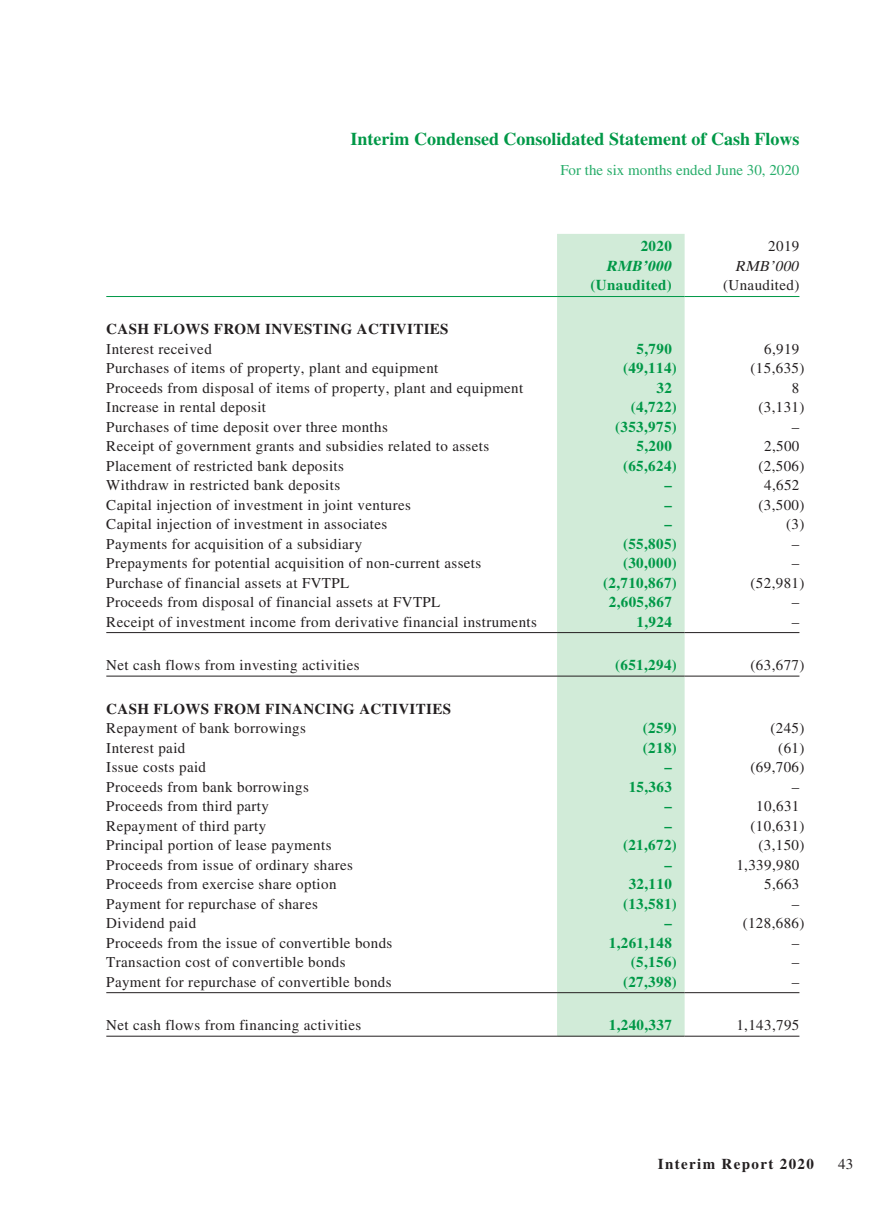
<style>
.page{position:relative;width:893px;height:1212px;background:#fff}
.page>*{position:absolute;margin:0;border:0;box-sizing:border-box;transform-origin:0 0}
.t1{font:700 18px "Times LT Std";color:#009847}
._50_Table_Body{font:15px "Times LT Std";letter-spacing:.025em;color:#231f20}
._50_Table_Body-2{font:700 15px "Times LT Std";letter-spacing:.025em;color:#009847}
._50_Table_Body-3{font:700 15px "Times LT Std";letter-spacing:.025em;color:#231f20}
.t2{font:15px "Times LT Std";color:#27ad6a}
._50_Table_Body-4{font:700 15px "Times LT Std";letter-spacing:.09em;color:#231f20}
._50_Table_Body-5{font:italic 700 15px "Times LT Std";color:#009847}
._50_Table_Body-6{font:italic 15px "Times LT Std";color:#231f20}
</style>
<div class="page">
<div style="left:557px;top:234px;width:128px;height:802px;background:#d1ebd8"></div>
<hr style="left:106px;top:296px;width:451px;height:1px;background:#009847">
<hr style="left:557px;top:296px;width:128px;height:1px;background:#009847">
<hr style="left:685px;top:296px;width:114px;height:1px;background:#009847">
<hr style="left:106px;top:632px;width:451px;height:1px;background:#231f20">
<hr style="left:557px;top:632px;width:128px;height:1px;background:#231f20">
<hr style="left:685px;top:632px;width:114px;height:1px;background:#231f20">
<hr style="left:106px;top:676px;width:451px;height:1px;background:#231f20">
<hr style="left:557px;top:676px;width:128px;height:1px;background:#231f20">
<hr style="left:685px;top:676px;width:114px;height:1px;background:#231f20">
<hr style="left:106px;top:992px;width:451px;height:1px;background:#231f20">
<hr style="left:557px;top:992px;width:128px;height:1px;background:#231f20">
<hr style="left:685px;top:992px;width:114px;height:1px;background:#231f20">
<hr style="left:106px;top:1036px;width:451px;height:1px;background:#231f20">
<hr style="left:557px;top:1036px;width:128px;height:1px;background:#231f20">
<hr style="left:685px;top:1036px;width:114px;height:1px;background:#231f20">
<p class="t1" style="left:351px;top:128px;width:450px">Interim Condensed Consolidated Statement of Cash Flows</p>
<p class="t2" style="left:560px;top:161px;width:240px">For the six months ended June 30, 2020</p>
<p class="_50_Table_Body-2" style="left:641px;top:237px;width:33px">2020</p>
<p class="_50_Table_Body" style="left:768px;top:238px;width:33px">2019</p>
<p class="_50_Table_Body-5" style="left:606px;top:257px;width:70px">RMB’000</p>
<p class="_50_Table_Body-6" style="left:735px;top:257px;width:68px">RMB’000</p>
<p class="_50_Table_Body-2" style="left:591px;top:276px;width:83px">(Unaudited)</p>
<p class="_50_Table_Body" style="left:723px;top:277px;width:78px">(Unaudited)</p>
<p class="_50_Table_Body-3" style="left:106px;top:320px;width:344px">CASH FLOWS FROM INVESTING ACTIVITIES</p>
<p class="_50_Table_Body" style="left:106px;top:340px;width:107px">Interest received</p>
<p class="_50_Table_Body-2" style="left:637px;top:339px;width:37px">5,790</p>
<p class="_50_Table_Body" style="left:764px;top:340px;width:37px">6,919</p>
<p class="_50_Table_Body" style="left:106px;top:359px;width:334px">Purchases of items of property, plant and equipment</p>
<p class="_50_Table_Body-2" style="left:623px;top:359px;width:55px">(49,114)</p>
<p class="_50_Table_Body" style="left:751px;top:359px;width:55px">(15,635)</p>
<p class="_50_Table_Body" style="left:106px;top:379px;width:418px">Proceeds from disposal of items of property, plant and equipment</p>
<p class="_50_Table_Body-2" style="left:656px;top:378px;width:17px">32</p>
<p class="_50_Table_Body" style="left:792px;top:379px;width:9px">8</p>
<p class="_50_Table_Body" style="left:106px;top:398px;width:161px">Increase in rental deposit</p>
<p class="_50_Table_Body-2" style="left:631px;top:398px;width:47px">(4,722)</p>
<p class="_50_Table_Body" style="left:758px;top:398px;width:47px">(3,131)</p>
<p class="_50_Table_Body" style="left:106px;top:418px;width:283px">Purchases of time deposit over three months</p>
<p class="_50_Table_Body-2" style="left:615px;top:417px;width:63px">(353,975)</p>
<p class="_50_Table_Body" style="left:792px;top:418px;width:9px">–</p>
<p class="_50_Table_Body" style="left:106px;top:437px;width:384px">Receipt of government grants and subsidies related to assets</p>
<p class="_50_Table_Body-2" style="left:637px;top:437px;width:37px">5,200</p>
<p class="_50_Table_Body" style="left:764px;top:437px;width:37px">2,500</p>
<p class="_50_Table_Body" style="left:106px;top:457px;width:239px">Placement of restricted bank deposits</p>
<p class="_50_Table_Body-2" style="left:623px;top:456px;width:55px">(65,624)</p>
<p class="_50_Table_Body" style="left:758px;top:457px;width:47px">(2,506)</p>
<p class="_50_Table_Body" style="left:106px;top:476px;width:235px">Withdraw in restricted bank deposits</p>
<p class="_50_Table_Body-2" style="left:664px;top:476px;width:9px">–</p>
<p class="_50_Table_Body" style="left:764px;top:476px;width:37px">4,652</p>
<p class="_50_Table_Body" style="left:106px;top:496px;width:306px">Capital injection of investment in joint ventures</p>
<p class="_50_Table_Body-2" style="left:664px;top:495px;width:9px">–</p>
<p class="_50_Table_Body" style="left:758px;top:496px;width:47px">(3,500)</p>
<p class="_50_Table_Body" style="left:106px;top:515px;width:283px">Capital injection of investment in associates</p>
<p class="_50_Table_Body-2" style="left:664px;top:515px;width:9px">–</p>
<p class="_50_Table_Body" style="left:786px;top:515px;width:20px">(3)</p>
<p class="_50_Table_Body" style="left:106px;top:535px;width:257px">Payments for acquisition of a subsidiary</p>
<p class="_50_Table_Body-2" style="left:623px;top:534px;width:55px">(55,805)</p>
<p class="_50_Table_Body" style="left:792px;top:535px;width:9px">–</p>
<p class="_50_Table_Body" style="left:106px;top:554px;width:377px">Prepayments for potential acquisition of non-current assets</p>
<p class="_50_Table_Body-2" style="left:623px;top:554px;width:55px">(30,000)</p>
<p class="_50_Table_Body" style="left:792px;top:554px;width:9px">–</p>
<p class="_50_Table_Body" style="left:106px;top:574px;width:245px">Purchase of financial assets at FVTPL</p>
<p class="_50_Table_Body-2" style="left:603px;top:573px;width:75px">(2,710,867)</p>
<p class="_50_Table_Body" style="left:751px;top:574px;width:55px">(52,981)</p>
<p class="_50_Table_Body" style="left:106px;top:593px;width:336px">Proceeds from disposal of financial assets at FVTPL</p>
<p class="_50_Table_Body-2" style="left:609px;top:593px;width:64px">2,605,867</p>
<p class="_50_Table_Body" style="left:792px;top:593px;width:9px">–</p>
<p class="_50_Table_Body" style="left:106px;top:613px;width:432px">Receipt of investment income from derivative financial instruments</p>
<p class="_50_Table_Body-2" style="left:637px;top:612px;width:37px">1,924</p>
<p class="_50_Table_Body" style="left:792px;top:613px;width:9px">–</p>
<p class="_50_Table_Body" style="left:106px;top:656px;width:255px">Net cash flows from investing activities</p>
<p class="_50_Table_Body-2" style="left:615px;top:656px;width:63px">(651,294)</p>
<p class="_50_Table_Body" style="left:751px;top:656px;width:55px">(63,677)</p>
<p class="_50_Table_Body-3" style="left:106px;top:699px;width:346px">CASH FLOWS FROM FINANCING ACTIVITIES</p>
<p class="_50_Table_Body" style="left:106px;top:720px;width:201px">Repayment of bank borrowings</p>
<p class="_50_Table_Body-2" style="left:643px;top:719px;width:35px">(259)</p>
<p class="_50_Table_Body" style="left:770px;top:720px;width:35px">(245)</p>
<p class="_50_Table_Body" style="left:106px;top:739px;width:81px">Interest paid</p>
<p class="_50_Table_Body-2" style="left:643px;top:738px;width:35px">(218)</p>
<p class="_50_Table_Body" style="left:778px;top:739px;width:28px">(61)</p>
<p class="_50_Table_Body" style="left:106px;top:759px;width:101px">Issue costs paid</p>
<p class="_50_Table_Body-2" style="left:664px;top:758px;width:9px">–</p>
<p class="_50_Table_Body" style="left:751px;top:759px;width:55px">(69,706)</p>
<p class="_50_Table_Body" style="left:106px;top:778px;width:204px">Proceeds from bank borrowings</p>
<p class="_50_Table_Body-2" style="left:629px;top:777px;width:45px">15,363</p>
<p class="_50_Table_Body" style="left:792px;top:778px;width:9px">–</p>
<p class="_50_Table_Body" style="left:106px;top:798px;width:164px">Proceeds from third party</p>
<p class="_50_Table_Body-2" style="left:664px;top:797px;width:9px">–</p>
<p class="_50_Table_Body" style="left:756px;top:798px;width:45px">10,631</p>
<p class="_50_Table_Body" style="left:106px;top:817px;width:161px">Repayment of third party</p>
<p class="_50_Table_Body-2" style="left:664px;top:816px;width:9px">–</p>
<p class="_50_Table_Body" style="left:751px;top:817px;width:55px">(10,631)</p>
<p class="_50_Table_Body" style="left:106px;top:837px;width:227px">Principal portion of lease payments</p>
<p class="_50_Table_Body-2" style="left:623px;top:836px;width:55px">(21,672)</p>
<p class="_50_Table_Body" style="left:758px;top:837px;width:47px">(3,150)</p>
<p class="_50_Table_Body" style="left:106px;top:856px;width:248px">Proceeds from issue of ordinary shares</p>
<p class="_50_Table_Body-2" style="left:664px;top:855px;width:9px">–</p>
<p class="_50_Table_Body" style="left:736px;top:856px;width:64px">1,339,980</p>
<p class="_50_Table_Body" style="left:106px;top:876px;width:232px">Proceeds from exercise share option</p>
<p class="_50_Table_Body-2" style="left:629px;top:875px;width:45px">32,110</p>
<p class="_50_Table_Body" style="left:764px;top:876px;width:37px">5,663</p>
<p class="_50_Table_Body" style="left:106px;top:895px;width:213px">Payment for repurchase of shares</p>
<p class="_50_Table_Body-2" style="left:623px;top:894px;width:55px">(13,581)</p>
<p class="_50_Table_Body" style="left:792px;top:895px;width:9px">–</p>
<p class="_50_Table_Body" style="left:106px;top:915px;width:91px">Dividend paid</p>
<p class="_50_Table_Body-2" style="left:664px;top:914px;width:9px">–</p>
<p class="_50_Table_Body" style="left:743px;top:915px;width:63px">(128,686)</p>
<p class="_50_Table_Body" style="left:106px;top:934px;width:288px">Proceeds from the issue of convertible bonds</p>
<p class="_50_Table_Body-2" style="left:609px;top:933px;width:64px">1,261,148</p>
<p class="_50_Table_Body" style="left:792px;top:934px;width:9px">–</p>
<p class="_50_Table_Body" style="left:106px;top:954px;width:241px">Transaction cost of convertible bonds</p>
<p class="_50_Table_Body-2" style="left:631px;top:953px;width:47px">(5,156)</p>
<p class="_50_Table_Body" style="left:792px;top:954px;width:9px">–</p>
<p class="_50_Table_Body" style="left:106px;top:973px;width:287px">Payment for repurchase of convertible bonds</p>
<p class="_50_Table_Body-2" style="left:623px;top:972px;width:55px">(27,398)</p>
<p class="_50_Table_Body" style="left:792px;top:973px;width:9px">–</p>
<p class="_50_Table_Body" style="left:106px;top:1017px;width:256px">Net cash flows from financing activities</p>
<p class="_50_Table_Body-2" style="left:609px;top:1016px;width:64px">1,240,337</p>
<p class="_50_Table_Body" style="left:736px;top:1017px;width:64px">1,143,795</p>
<p class="_50_Table_Body-4" style="left:658px;top:1155px;width:157px">Interim Report 2020</p>
<p class="_50_Table_Body" style="left:838px;top:1156px;width:16px">43</p>
</div>
